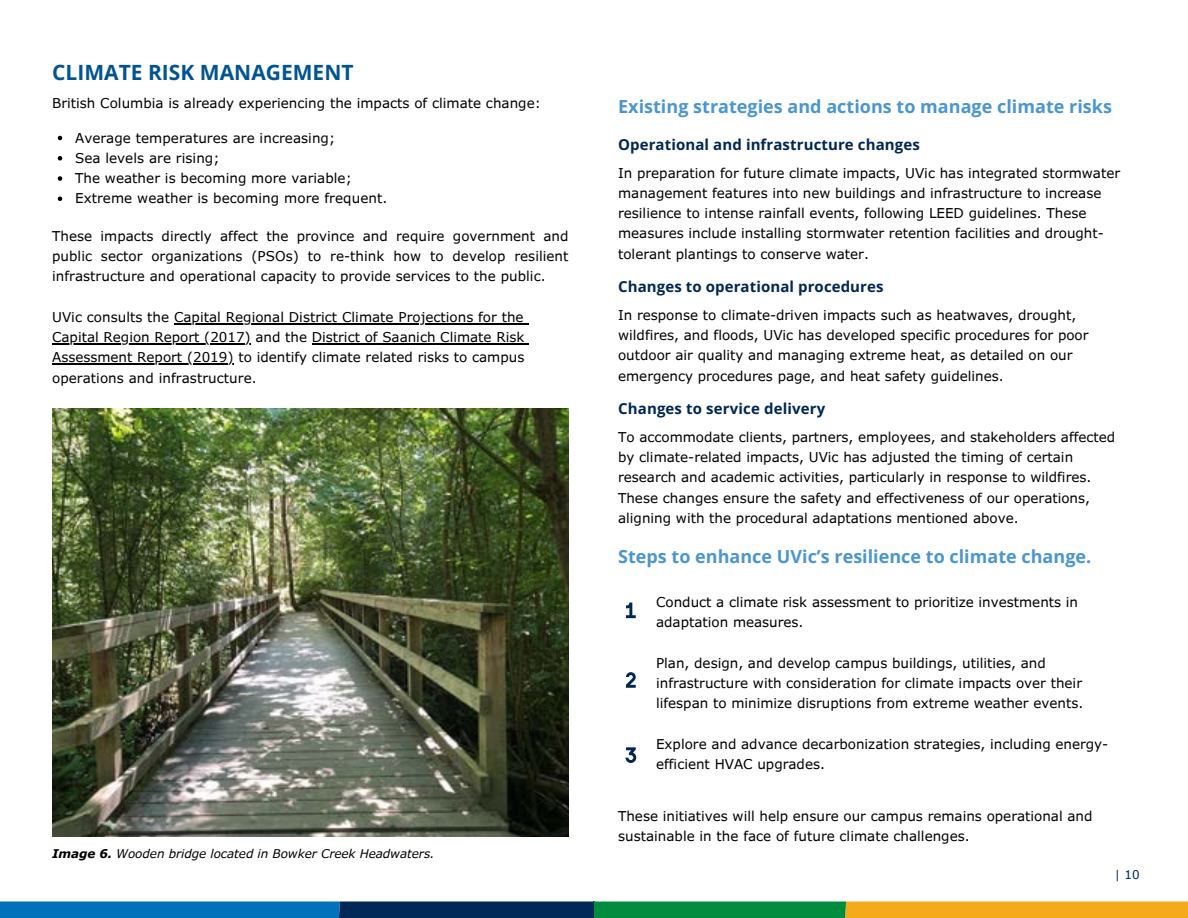
<style>
.page{position:relative;width:1188px;height:918px;background:#fff}
.page>*{position:absolute;margin:0;border:0;box-sizing:border-box;transform-origin:0 0}
.t1{font:700 21px "Open Sans";color:#005493}
.t2{font:700 18px "Open Sans";color:#4a96d1}
.t3{font:700 15px "Open Sans";letter-spacing:.005em;color:#002754}
.t4{font:13.5px/20.2px "Verdana Pro";color:#000}
.t5{font:italic 12px "Verdana Pro";letter-spacing:-.005em;color:#000}
.t6{font:12px "Verdana Pro";color:#002754}
.s1{font-weight:700}
</style>
<div class="page">
<img style="left:52px;top:408px;width:517px;height:429px">
<svg style="left:0;top:902px;width:1188px;height:16px"></svg>
<svg style="left:626px;top:603px;width:10px;height:15px"></svg>
<svg style="left:626px;top:672px;width:10px;height:16px"></svg>
<svg style="left:625px;top:747px;width:11px;height:16px"></svg>
<svg style="left:58px;top:136px;width:4px;height:4px"></svg>
<svg style="left:58px;top:156px;width:4px;height:5px"></svg>
<svg style="left:58px;top:176px;width:4px;height:5px"></svg>
<svg style="left:58px;top:197px;width:4px;height:4px"></svg>
<hr style="left:174px;top:323px;width:350px;height:1px;background:#000">
<hr style="left:52px;top:343px;width:199px;height:1px;background:#000">
<hr style="left:312px;top:343px;width:212px;height:1px;background:#000">
<hr style="left:52px;top:363px;width:182px;height:2px;background:#000">
<p class="t1" style="left:52px;top:57px;width:303px">CLIMATE RISK MANAGEMENT</p>
<h4 class="t4" style="left:52px;top:93px;width:490px">British Columbia is already experiencing the impacts of climate change:</h4>
<h2 class="t4" style="left:75px;top:127px;width:262px">Average temperatures are increasing;</h2>
<p class="t4" style="left:75px;top:147px;width:146px">Sea levels are rising;</p>
<p class="t4" style="left:75px;top:168px;width:278px">The weather is becoming more variable;</p>
<p class="t4" style="left:75px;top:188px;width:314px">Extreme weather is becoming more frequent.</p>
<p class="t4" style="left:52px;top:225px;width:518px;text-align:justify">These impacts directly affect the province and require government and public sector organizations (PSOs) to re-think how to develop resilient infrastructure and operational capacity to provide services to the public.</p>
<h4 class="t4" style="left:52px;top:306px;width:473px">UVic consults the Capital Regional District Climate Projections for the</h4>
<h3 class="t4" style="left:52px;top:327px;width:474px">Capital Region Report (2017) and the District of Saanich Climate Risk</h3>
<h4 class="t4" style="left:52px;top:347px;width:474px">Assessment Report (2019) to identify climate related risks to campus operations and infrastructure.</h4>
<p class="t5" style="left:52px;top:846px;width:384px"><span class="s1">Image 6.</span> Wooden bridge located in Bowker Creek Headwaters.</p>
<p class="t2" style="left:618px;top:94px;width:495px">Existing strategies and actions to manage climate risks</p>
<h4 class="t3" style="left:618px;top:134px;width:303px">Operational and infrastructure changes</h4>
<h3 class="t4" style="left:618px;top:162px;width:503px">In preparation for future climate impacts, UVic has integrated stormwater management features into new buildings and infrastructure to increase resilience to intense rainfall events, following LEED guidelines. These measures include installing stormwater retention facilities and drought&shy;tolerant plantings to conserve water.</h3>
<p class="t3" style="left:618px;top:276px;width:267px">Changes to operational procedures</p>
<h4 class="t4" style="left:618px;top:304px;width:472px">In response to climate-driven impacts such as heatwaves, drought, wildfires, and floods, UVic has developed specific procedures for poor outdoor air quality and managing extreme heat, as detailed on our emergency procedures page, and heat safety guidelines.</h4>
<h2 class="t3" style="left:618px;top:398px;width:209px">Changes to service delivery</h2>
<p class="t4" style="left:618px;top:426px;width:499px">To accommodate clients, partners, employees, and stakeholders affected by climate-related impacts, UVic has adjusted the timing of certain research and academic activities, particularly in response to wildfires.<br>These changes ensure the safety and effectiveness of our operations, aligning with the procedural adaptations mentioned above.</p>
<h3 class="t2" style="left:618px;top:544px;width:475px">Steps to enhance UVic’s resilience to climate change.</h3>
<h4 class="t4" style="left:656px;top:592px;width:424px">Conduct a climate risk assessment to prioritize investments in adaptation measures.</h4>
<h4 class="t4" style="left:656px;top:652px;width:429px">Plan, design, and develop campus buildings, utilities, and infrastructure with consideration for climate impacts over their lifespan to minimize disruptions from extreme weather events.</h4>
<h4 class="t4" style="left:656px;top:733px;width:454px">Explore and advance decarbonization strategies, including energy&shy;efficient HVAC upgrades.</h4>
<p class="t4" style="left:618px;top:805px;width:476px">These initiatives will help ensure our campus remains operational and sustainable in the face of future climate challenges.</p>
<h4 class="t6" style="left:1115px;top:867px;width:26px">| 10</h4>
</div>
